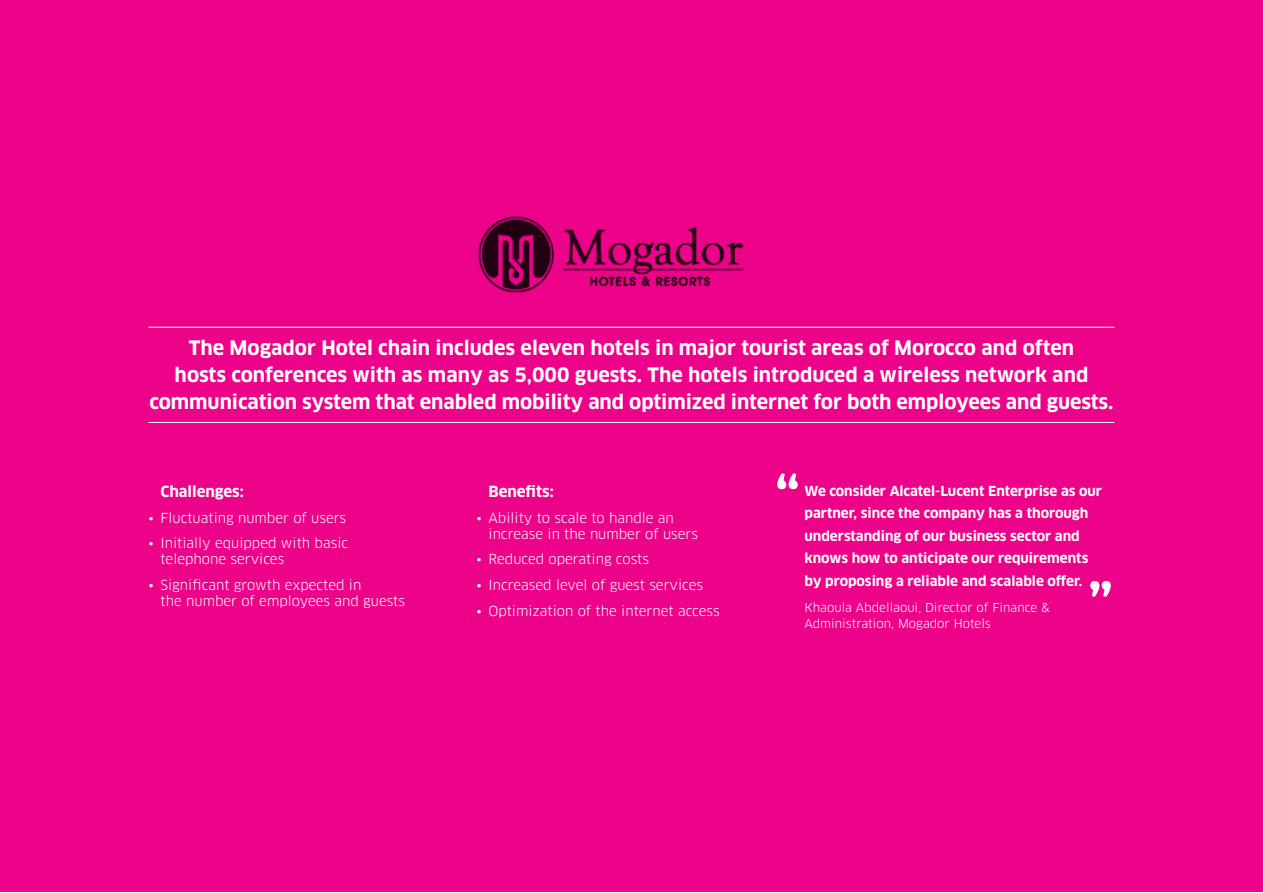
<style>
.page{position:relative;width:1263px;height:893px;background:#fff}
.page>*{position:absolute;margin:0;border:0;box-sizing:border-box;transform-origin:0 0}
.t1{font:700 52.5px "Clan OT";color:#fff}
.t2{font:700 19.5px/27px "Clan OT";letter-spacing:-.005em;color:#fff;text-align:center}
.Sidebar_h3{font:700 15px "Clan OT";color:#fff}
.sidebar_bullet{font:13.5px/16.2px "Clan OT";color:#fff}
.smaller_quote{font:700 13.5px/22.5px "Clan OT";color:#fff}
.smaller_author{font:12px/16.5px "Clan OT";color:#fff}
</style>
<div class="page">
<div style="left:0;top:0;width:1263px;height:892px;background:#ed028a"></div>
<hr style="left:148px;top:327px;width:966px;height:1px;background:#fff">
<hr style="left:148px;top:422px;width:966px;height:1px;background:#fff">
<img style="left:478px;top:216px;width:267px;height:77px">
<p class="t2" style="left:150px;top:334px;width:965px">The Mogador Hotel chain includes eleven hotels in major tourist areas of Morocco and often<br>hosts conferences with as many as 5,000 guests. The hotels introduced a wireless network and communication system that enabled mobility and optimized internet for both employees and guests.</p>
<p class="Sidebar_h3" style="left:160px;top:483px;width:85px">Challenges:</p>
<p class="sidebar_bullet" style="left:148px;top:509px;width:199px">• Fluctuating number of users</p>
<p class="sidebar_bullet" style="left:160px;top:535px;width:189px;text-indent:-12px">• Initially equipped with basic telephone services</p>
<p class="sidebar_bullet" style="left:160px;top:577px;width:246px;text-indent:-12px">• Significant growth expected in<br>the number of employees and guests</p>
<p class="Sidebar_h3" style="left:488px;top:483px;width:67px">Benefits:</p>
<p class="sidebar_bullet" style="left:488px;top:509px;width:211px;text-indent:-12px">• Ability to scale to handle an increase in the number of users</p>
<p class="sidebar_bullet" style="left:476px;top:551px;width:174px">• Reduced operating costs</p>
<p class="sidebar_bullet" style="left:476px;top:577px;width:228px">• Increased level of guest services</p>
<p class="sidebar_bullet" style="left:476px;top:603px;width:245px">• Optimization of the internet access</p>
<p class="t1" style="left:775px;top:467px;width:26px">“</p>
<p class="smaller_quote" style="left:804px;top:480px;width:299px">We consider Alcatel-Lucent Enterprise as our partner, since the company has a thorough understanding of our business sector and knows how to anticipate our requirements by proposing a reliable and scalable offer.</p>
<p class="smaller_author" style="left:804px;top:599px;width:246px">Khaoula Abdellaoui, Director of Finance &amp;<br>Administration, Mogador Hotels</p>
<p class="t1" style="left:1113px;top:603px;width:26px;rotate:-180deg">“</p>
</div>
